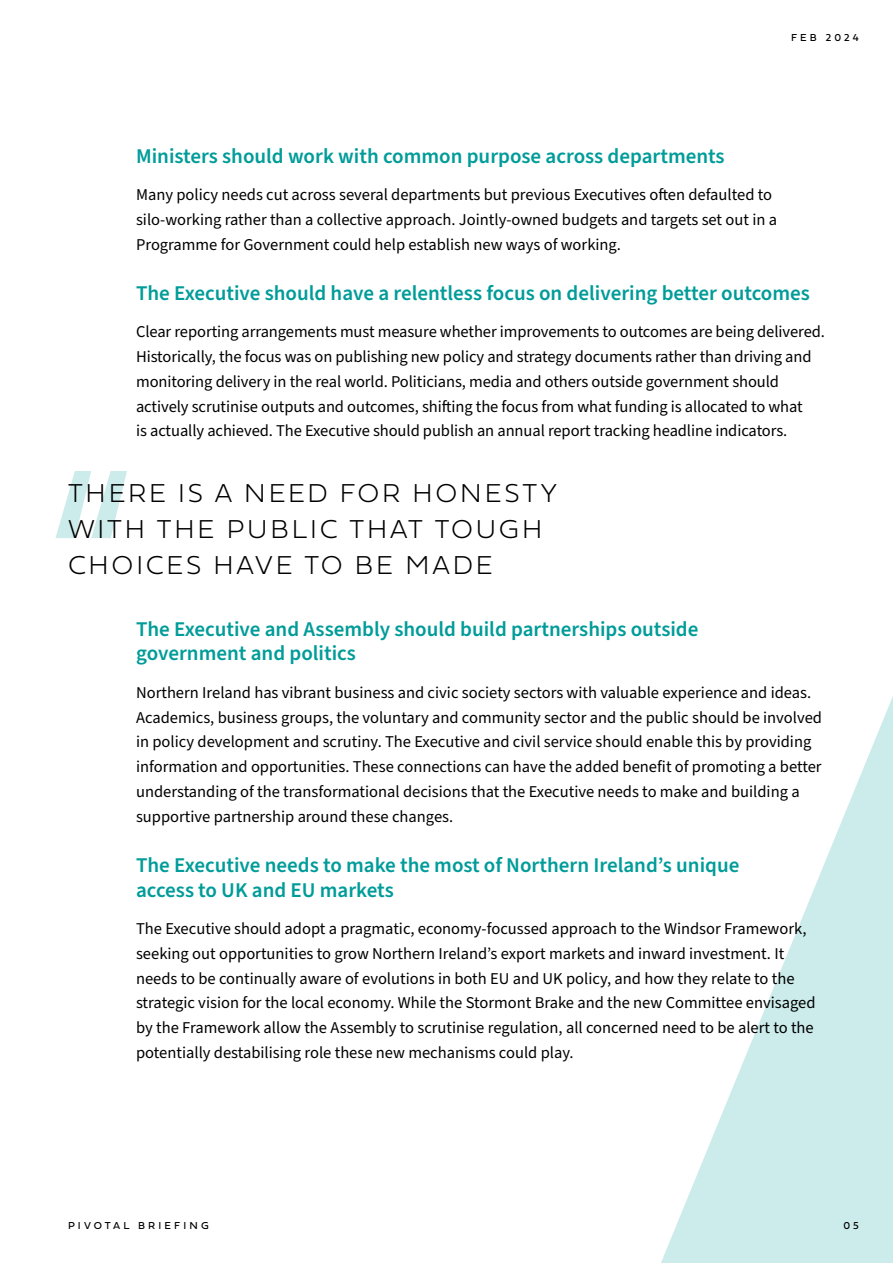
<style>
.page{position:relative;width:893px;height:1263px;background:#fff}
.page>*{position:absolute;margin:0;border:0;box-sizing:border-box;transform-origin:0 0}
.t1{font:100 27px/36px "Fieldwork Geo";letter-spacing:.09em;color:#000}
.t2{font:600 21px/24.8px "Source Sans Pro";color:#009c99}
.t3{font:16.5px/24.8px "Source Sans Pro";color:#000}
.t4{font:10.5px "Fieldwork Geo Regular";letter-spacing:.3em;color:#000}
</style>
<div class="page">
<svg style="left:661px;top:696px;width:232px;height:567px"></svg>
<svg style="left:55px;top:471px;width:72px;height:67px"></svg>
<p class="t4" style="left:791px;top:29px;width:69px">FEB 2024</p>
<p class="t2" style="left:136px;top:144px;width:590px">Ministers should work with common purpose across departments</p>
<p class="t3" style="left:136px;top:183px;width:642px">Many policy needs cut across several departments but previous Executives often defaulted to silo-working rather than a collective approach. Jointly-owned budgets and targets set out in a<br>Programme for Government could help establish new ways of working.</p>
<p class="t2" style="left:136px;top:281px;width:675px">The Executive should have a relentless focus on delivering better outcomes</p>
<p class="t3" style="left:136px;top:320px;width:690px">Clear reporting arrangements must measure whether improvements to outcomes are being delivered.<br>Historically, the focus was on publishing new policy and strategy documents rather than driving and monitoring delivery in the real world. Politicians, media and others outside government should actively scrutinise outputs and outcomes, shifting the focus from what funding is allocated to what<br>is actually achieved. The Executive should publish an annual report tracking headline indicators.</p>
<h1 class="t1" style="left:68px;top:473px;width:490px">THERE IS A NEED FOR HONESTY<br>WITH THE PUBLIC THAT TOUGH<br>CHOICES HAVE TO BE MADE</h1>
<p class="t2" style="left:136px;top:617px;width:564px">The Executive and Assembly should build partnerships outside government and politics</p>
<p class="t3" style="left:136px;top:681px;width:687px">Northern Ireland has vibrant business and civic society sectors with valuable experience and ideas.<br>Academics, business groups, the voluntary and community sector and the public should be involved in policy development and scrutiny. The Executive and civil service should enable this by providing information and opportunities. These connections can have the added benefit of promoting a better understanding of the transformational decisions that the Executive needs to make and building a supportive partnership around these changes.</p>
<p class="t2" style="left:136px;top:853px;width:605px">The Executive needs to make the most of Northern Ireland’s unique access to UK and EU markets</p>
<p class="t3" style="left:136px;top:917px;width:681px">The Executive should adopt a pragmatic, economy-focussed approach to the Windsor Framework, seeking out opportunities to grow Northern Ireland’s export markets and inward investment. It needs to be continually aware of evolutions in both EU and UK policy, and how they relate to the strategic vision for the local economy. While the Stormont Brake and the new Committee envisaged by the Framework allow the Assembly to scrutinise regulation, all concerned need to be alert to the potentially destabilising role these new mechanisms could play.</p>
<p class="t4" style="left:68px;top:1217px;width:142px">PIVOTAL BRIEFING</p>
<p class="t4" style="left:843px;top:1217px;width:17px">0 5</p>
</div>
